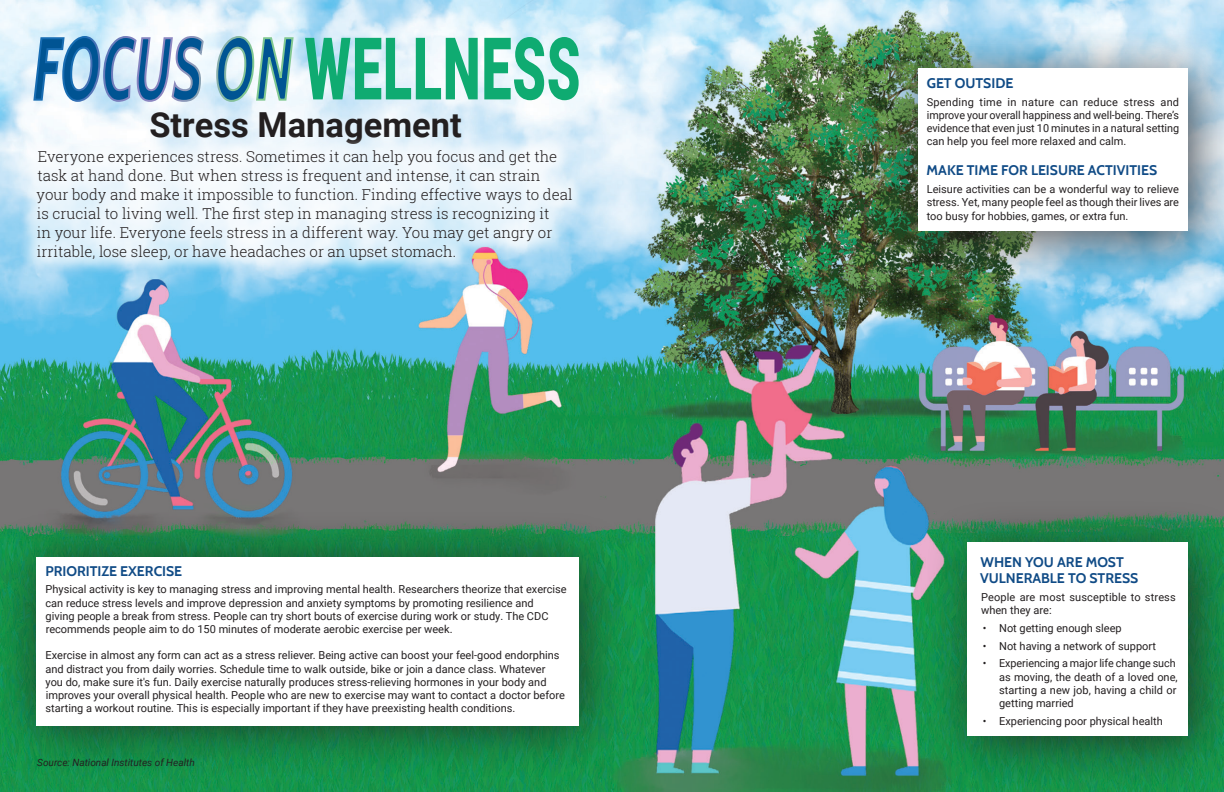
<style>
.page{position:relative;width:1224px;height:792px;background:#fff}
.page>*{position:absolute;margin:0;border:0;box-sizing:border-box;transform-origin:0 0}
.OLFBP_body{font:700 34.5px "Roboto";color:#231f20}
.Title_2{font:300 15px/19px "Roboto Slab";color:#231f20}
.Header_1_-_Blue{font:14px/16.8px "Cabin";color:#104b86}
.OLFBP_body-2{font:11px/13.2px "Roboto";color:#231f20}
.Source{font:italic 10px "Roboto";color:#231f20}
</style>
<div class="page">
<img style="left:0;top:0;width:1224px;height:792px">
<div style="left:874px;top:25px;width:350px;height:264px;background:#231f20;opacity:.75"></div>
<div style="left:918px;top:69px;width:270px;height:162px;background:#fff"></div>
<div style="left:924px;top:498px;width:300px;height:294px;background:#231f20;opacity:.75"></div>
<div style="left:968px;top:542px;width:220px;height:194px;background:#fff"></div>
<svg style="left:305px;top:37px;width:274px;height:63px;background:#73ccb2"></svg>
<svg style="left:32px;top:35px;width:263px;height:68px"></svg>
<div style="left:0;top:509px;width:633px;height:270px;background:#231f20;opacity:.75"></div>
<div style="left:36px;top:557px;width:543px;height:168px;background:#fff"></div>
<div style="left:20px;top:133px;width:569px;height:144px;background:#fff;opacity:.64"></div>
<p class="OLFBP_body" style="left:149px;top:101px;width:314px">Stress Management</p>
<p class="Title_2" style="left:37px;top:147px;width:538px">Everyone experiences stress. Sometimes it can help you focus and get the task at hand done. But when stress is frequent and intense, it can strain your body and make it impossible to function. Finding effective ways to deal is crucial to living well. The first step in managing stress is recognizing it<br>in your life. Everyone feels stress in a different way. You may get angry or irritable, lose sleep, or have headaches or an upset stomach.</p>
<p class="Header_1_-_Blue" style="left:45px;top:561px;width:138px">PRIORITIZE EXERCISE</p>
<p class="OLFBP_body-2" style="left:46px;top:583px;width:523px">Physical activity is key to managing stress and improving mental health. Researchers theorize that exercise can reduce stress levels and improve depression and anxiety symptoms by promoting resilience and<br>giving people a break from stress. People can try short bouts of exercise during work or study. The CDC recommends people aim to do 150 minutes of moderate aerobic exercise per week.</p>
<p class="OLFBP_body-2" style="left:45px;top:649px;width:521px">Exercise in almost any form can act as a stress reliever. Being active can boost your feel-good endorphins and distract you from daily worries. Schedule time to walk outside, bike or join a dance class. Whatever you do, make sure it's fun. Daily exercise naturally produces stress-relieving hormones in your body and improves your overall physical health. People who are new to exercise may want to contact a doctor before starting a workout routine. This is especially important if they have preexisting health conditions.</p>
<p class="Source" style="left:37px;top:756px;width:159px">Source: National Institutes of Health</p>
<p class="Header_1_-_Blue" style="left:927px;top:74px;width:88px">GET OUTSIDE</p>
<p class="OLFBP_body-2" style="left:927px;top:95px;width:254px;text-align:justify">Spending time in nature can reduce stress and improve your overall happiness and well-being. There’s evidence that even just 10 minutes in a natural setting can help you feel more relaxed and calm.</p>
<p class="Header_1_-_Blue" style="left:927px;top:161px;width:232px">MAKE TIME FOR LEISURE ACTIVITIES</p>
<p class="OLFBP_body-2" style="left:927px;top:182px;width:254px;text-align:justify">Leisure activities can be a wonderful way to relieve stress. Yet, many people feel as though their lives are too busy for hobbies, games, or extra fun.</p>
<p class="Header_1_-_Blue" style="left:980px;top:552px;width:160px">WHEN YOU ARE MOST<br>VULNERABLE TO STRESS</p>
<p class="OLFBP_body-2" style="left:981px;top:590px;width:196px">People are most susceptible to stress when they are:</p>
<p class="OLFBP_body-2" style="left:983px;top:621px;width:141px">• Not getting enough sleep</p>
<p class="OLFBP_body-2" style="left:983px;top:639px;width:175px">• Not having a network of support</p>
<p class="OLFBP_body-2" style="left:999px;top:656px;width:180px;text-indent:-16px">• Experiencing a major life change such as moving, the death of a loved one, starting a new job, having a child or getting married</p>
<p class="OLFBP_body-2" style="left:983px;top:714px;width:182px">• Experiencing poor physical health</p>
</div>
